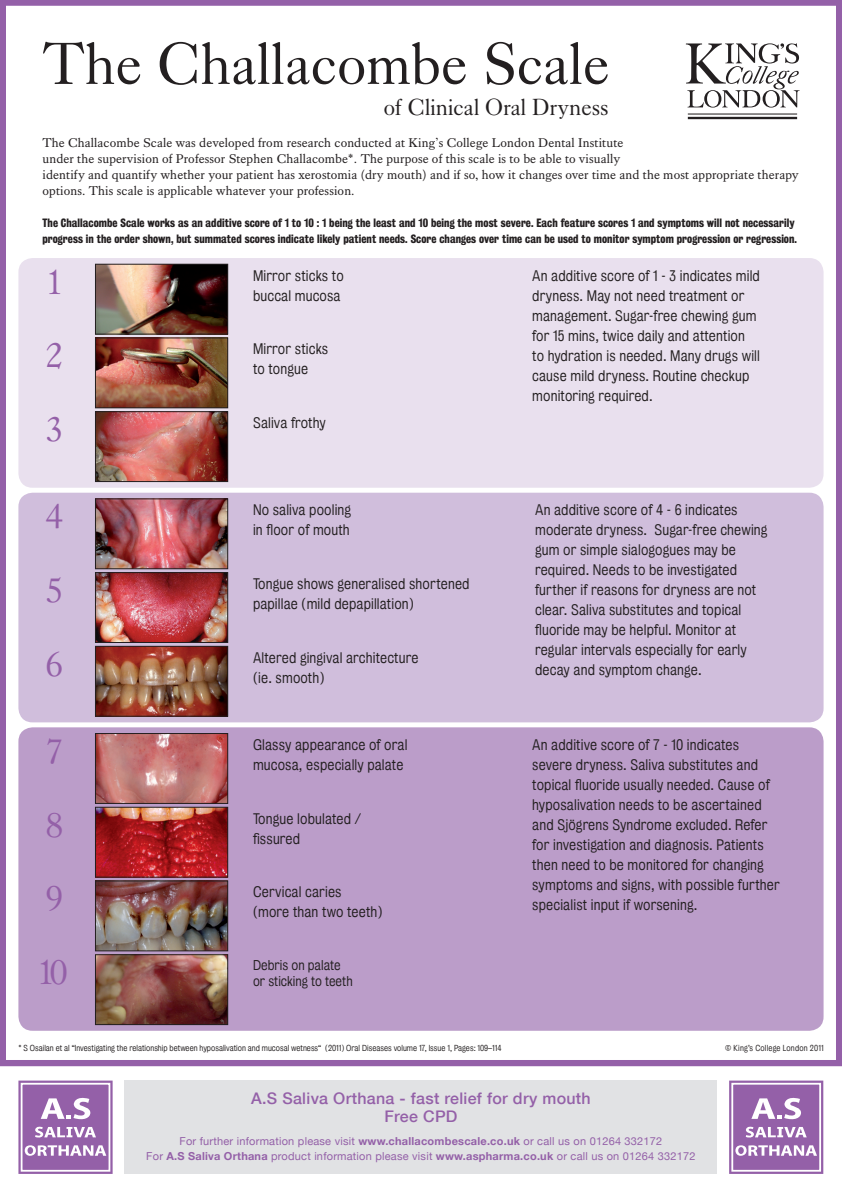
<style>
.page{position:relative;width:842px;height:1191px;background:#fff}
.page>*{position:absolute;margin:0;border:0;box-sizing:border-box;transform-origin:0 0}
.t1{font:58.8px "Kings Caslon Display";letter-spacing:.01em;color:#231f20;scale:.95 1}
.t2{font:35.7px "Kings Caslon Display";color:#9460a8;scale:.95 1}
.t3{font:23.1px "Kings Caslon Display";letter-spacing:.01em;color:#231f20;scale:.95 1}
.t4{font:500 16px/18px "Helvetica Neue";letter-spacing:.02em;color:#9460a8;text-align:center}
.t5{font:14px/20px "Kings Bureau Grot Five One";letter-spacing:.01em;color:#231f20}
.t6{font:13px/16px "Kings Caslon Text";letter-spacing:.01em;color:#231f20}
.t7{font:13px/16px "Kings Bureau Grot Five One";color:#231f20}
.t8{font:11px/16px "Kings Bureau Grot Three Seven";letter-spacing:.005em;color:#231f20}
.t9{font:11px/15px "Helvetica Neue";letter-spacing:.02em;color:#9460a8;text-align:center}
.t10{font:8px "Kings Bureau Grot Five One";color:#231f20}
.t11{font:8px "Kings Bureau Grot Five One";letter-spacing:.02em;color:#231f20}
.s1{font-weight:700}
</style>
<div class="page">
<div style="left:125px;top:1080px;width:592px;height:94px;background:#e1e2e4"></div>
<div style="left:0;top:0;width:842px;height:1066px;border:6px solid #9460a8"></div>
<div style="left:18px;top:727px;width:805px;height:303px;background:#bb9dc9;border-radius:14px"></div>
<div style="left:18px;top:258px;width:805px;height:230px;background:#e9e0ee;border-radius:14px"></div>
<div style="left:18px;top:493px;width:805px;height:229px;background:#d0bedc;border-radius:14px"></div>
<svg style="left:686px;top:43px;width:114px;height:76px"></svg>
<img style="left:97px;top:266px;width:129px;height:66px">
<div style="left:95px;top:264px;width:133px;height:70px;border:1px solid #231f20"></div>
<img style="left:97px;top:882px;width:129px;height:67px">
<div style="left:95px;top:880px;width:133px;height:71px;border:1px solid #231f20"></div>
<img style="left:97px;top:339px;width:129px;height:67px">
<div style="left:95px;top:337px;width:133px;height:71px;border:1px solid #231f20"></div>
<img style="left:97px;top:413px;width:129px;height:67px">
<div style="left:95px;top:411px;width:133px;height:71px;border:1px solid #231f20"></div>
<img style="left:97px;top:500px;width:129px;height:67px">
<div style="left:95px;top:498px;width:133px;height:71px;border:1px solid #231f20"></div>
<img style="left:97px;top:574px;width:129px;height:67px">
<div style="left:95px;top:572px;width:133px;height:71px;border:1px solid #231f20"></div>
<img style="left:97px;top:648px;width:129px;height:66px">
<div style="left:95px;top:646px;width:133px;height:70px;border:1px solid #231f20"></div>
<img style="left:97px;top:735px;width:129px;height:67px">
<div style="left:95px;top:733px;width:133px;height:71px;border:1px solid #231f20"></div>
<img style="left:97px;top:808px;width:129px;height:67px">
<div style="left:95px;top:806px;width:133px;height:71px;border:1px solid #231f20"></div>
<img style="left:97px;top:956px;width:129px;height:67px">
<div style="left:95px;top:954px;width:133px;height:71px;border:1px solid #231f20"></div>
<div style="left:18px;top:1080px;width:95px;height:93px;border:6px solid #9460a8"></div>
<div style="left:22px;top:1083px;width:87px;height:87px;background:#9460a8"></div>
<div style="left:21px;top:1082px;width:89px;height:89px;border:2px solid #fff"></div>
<svg style="left:25px;top:1145px;width:81px;height:11px"></svg>
<svg style="left:35px;top:1097px;width:61px;height:41px"></svg>
<div style="left:729px;top:1080px;width:94px;height:93px;border:6px solid #9460a8"></div>
<div style="left:732px;top:1083px;width:88px;height:87px;background:#9460a8"></div>
<div style="left:731px;top:1082px;width:90px;height:89px;border:2px solid #fff"></div>
<svg style="left:735px;top:1145px;width:82px;height:11px"></svg>
<svg style="left:746px;top:1097px;width:61px;height:41px"></svg>
<p class="t1" style="left:43px;top:30px;width:598px">The Challacombe Scale</p>
<p class="t3" style="left:384px;top:94px;width:238px">of Clinical Oral Dryness</p>
<p class="t6" style="left:43px;top:134px;width:758px">The Challacombe Scale was developed from research conducted at King’s College London Dental Institute<br>under the supervision of Professor Stephen Challacombe*. The purpose of this scale is to be able to visually<br>identify and quantify whether your patient has xerostomia (dry mouth) and if so, how it changes over time and the most appropriate therapy options. This scale is applicable whatever your profession.</p>
<p class="t8" style="left:43px;top:215px;width:756px">The Challacombe Scale works as an additive score of 1 to 10 : 1 being the least and 10 being the most severe. Each feature scores 1 and symptoms will not necessarily progress in the order shown, but summated scores indicate likely patient needs. Score changes over time can be used to monitor symptom progression or regression.</p>
<p class="t2" style="left:48px;top:261px;width:16px">1</p>
<p class="t5" style="left:532px;top:265px;width:229px">An additive score of 1 - 3 indicates mild dryness. May not need treatment or management. Sugar-free chewing gum for 15 mins, twice daily and attention to hydration is needed. Many drugs will cause mild dryness. Routine checkup monitoring required.</p>
<p class="t5" style="left:253px;top:265px;width:92px">Mirror sticks to buccal mucosa</p>
<p class="t2" style="left:46px;top:334px;width:19px">2</p>
<p class="t5" style="left:253px;top:339px;width:77px">Mirror sticks to tongue</p>
<p class="t2" style="left:47px;top:408px;width:18px">3</p>
<p class="t5" style="left:253px;top:413px;width:74px">Saliva frothy</p>
<p class="t2" style="left:45px;top:495px;width:20px">4</p>
<p class="t5" style="left:253px;top:500px;width:100px">No saliva pooling in floor of mouth</p>
<p class="t5" style="left:535px;top:500px;width:234px">An additive score of 4 - 6 indicates moderate dryness. Sugar-free chewing gum or simple sialogogues may be required. Needs to be investigated further if reasons for dryness are not clear. Saliva substitutes and topical fluoride may be helpful. Monitor at regular intervals especially for early decay and symptom change.</p>
<p class="t2" style="left:46px;top:569px;width:18px">5</p>
<p class="t5" style="left:253px;top:574px;width:218px">Tongue shows generalised shortened papillae (mild depapillation)</p>
<p class="t2" style="left:46px;top:643px;width:20px">6</p>
<p class="t5" style="left:253px;top:647px;width:167px">Altered gingival architecture (ie. smooth)</p>
<p class="t2" style="left:47px;top:730px;width:17px">7</p>
<p class="t5" style="left:253px;top:734px;width:156px">Glassy appearance of oral mucosa, especially palate</p>
<p class="t5" style="left:532px;top:734px;width:249px">An additive score of 7 - 10 indicates severe dryness. Saliva substitutes and topical fluoride usually needed. Cause of hyposalivation needs to be ascertained and Sjögrens Syndrome excluded. Refer for investigation and diagnosis. Patients then need to be monitored for changing symptoms and signs, with possible further specialist input if worsening.</p>
<p class="t2" style="left:45px;top:804px;width:20px">8</p>
<p class="t5" style="left:253px;top:808px;width:110px">Tongue lobulated / fissured</p>
<p class="t2" style="left:46px;top:877px;width:20px">9</p>
<p class="t5" style="left:253px;top:882px;width:131px">Cervical caries<br>(more than two teeth)</p>
<p class="t2" style="left:39px;top:951px;width:32px">10</p>
<p class="t7" style="left:253px;top:957px;width:101px">Debris on palate or sticking to teeth</p>
<p class="t10" style="left:18px;top:1043px;width:484px">* S Osailan et al “Investigating the relationship between hyposalivation and mucosal wetness“ (2011) Oral Diseases volume 17, Issue 1, Pages: 109–114</p>
<p class="t11" style="left:725px;top:1043px;width:100px">© King’s College London 2011</p>
<p class="t4" style="left:251px;top:1088px;width:341px">A.S Saliva Orthana - fast relief for dry mouth<br>Free CPD</p>
<p class="t9" style="left:146px;top:1133px;width:551px">For further information please visit <span class="s1">www.challacombescale.co.uk</span> or call us on 01264 332172<br>For <span class="s1">A.S Saliva Orthana</span> product information please visit <span class="s1">www.aspharma.co.uk</span> or call us on 01264 332172</p>
</div>
